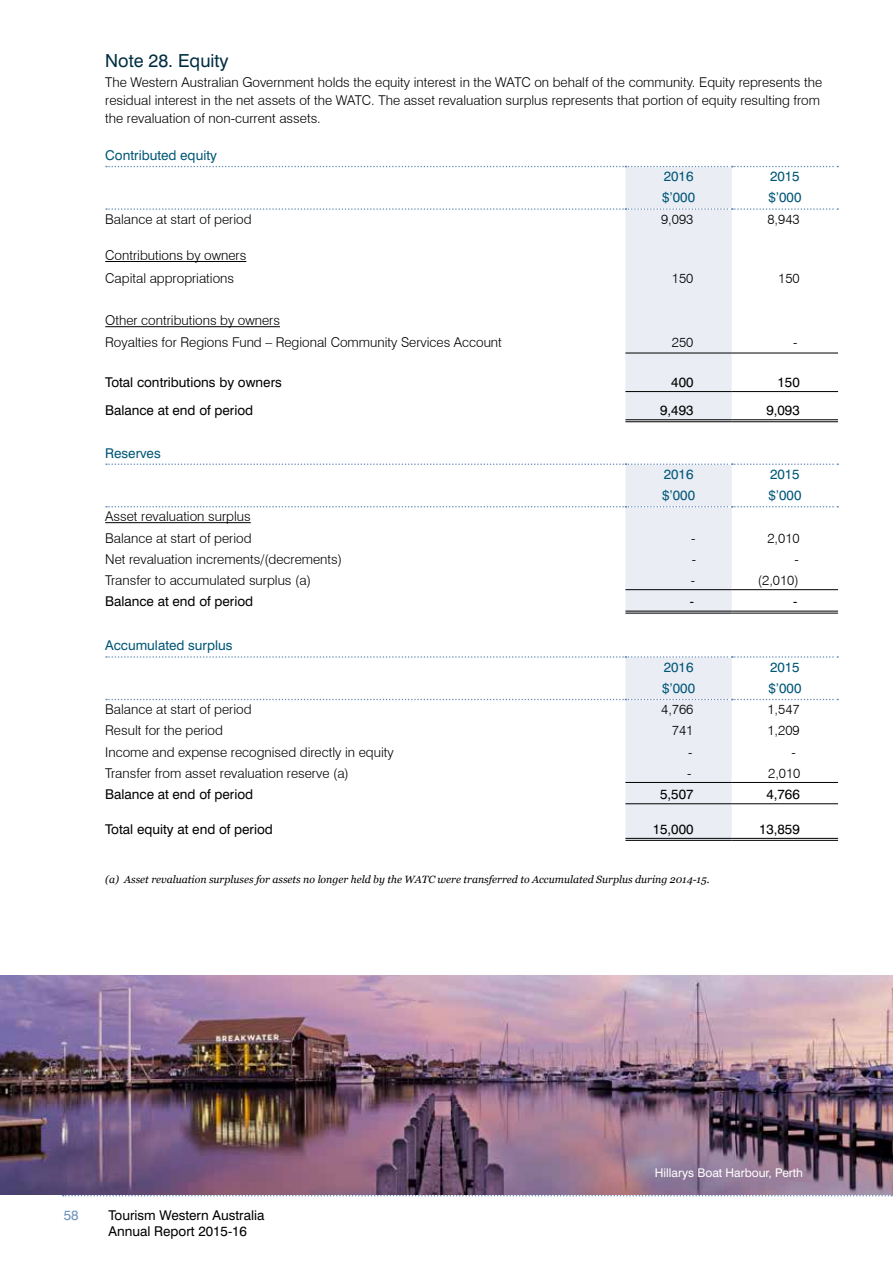
<style>
.page{position:relative;width:893px;height:1263px;background:#fff}
.page>*{position:absolute;margin:0;border:0;box-sizing:border-box;transform-origin:0 0}
.t1{font:18px "Swiss 721 BT";color:#002e41}
.t2{font:300 13.5px/18px "Swiss 721 BT";color:#000}
.t3{font:13.5px/16.2px "Swiss 721 BT";color:#000}
.t4{font:13.5px "Swiss 721 BT";color:#005677}
.t5{font:13.5px "Swiss 721 BT";color:#6e91bc}
.t6{font:12px "Swiss 721 BT";color:#fff}
.t7{font:italic 10.5px "Georgia";color:#000}
</style>
<div class="page">
<svg style="left:63px;top:1195px;width:829px;height:1px"></svg>
<div style="left:625px;top:167px;width:107px;height:41px;background:#eaedf4"></div>
<div style="left:625px;top:210px;width:107px;height:211px;background:#eaedf4"></div>
<svg style="left:105px;top:463px;width:733px;height:377px"></svg>
<svg style="left:106px;top:166px;width:732px;height:1px"></svg>
<svg style="left:106px;top:208px;width:732px;height:2px"></svg>
<svg style="left:106px;top:422px;width:732px;height:236px"></svg>
<svg style="left:106px;top:699px;width:732px;height:1px"></svg>
<hr style="left:625px;top:353px;width:107px;height:1px;background:#000">
<hr style="left:732px;top:353px;width:106px;height:1px;background:#000">
<hr style="left:105px;top:261px;width:141px;height:1px;background:#000">
<hr style="left:105px;top:326px;width:175px;height:1px;background:#000">
<hr style="left:625px;top:391px;width:107px;height:1px;background:#000">
<hr style="left:732px;top:391px;width:106px;height:1px;background:#000">
<hr style="left:625px;top:419px;width:107px;height:1px;background:#000">
<hr style="left:625px;top:421px;width:107px;height:1px;background:#000">
<hr style="left:732px;top:419px;width:106px;height:1px;background:#000">
<hr style="left:732px;top:421px;width:106px;height:1px;background:#000">
<hr style="left:105px;top:522px;width:146px;height:1px;background:#000">
<hr style="left:625px;top:589px;width:107px;height:1px;background:#000">
<hr style="left:732px;top:589px;width:106px;height:1px;background:#000">
<hr style="left:625px;top:611px;width:107px;height:1px;background:#000">
<hr style="left:625px;top:613px;width:107px;height:1px;background:#000">
<hr style="left:732px;top:611px;width:106px;height:1px;background:#000">
<hr style="left:732px;top:613px;width:106px;height:1px;background:#000">
<hr style="left:625px;top:782px;width:107px;height:1px;background:#000">
<hr style="left:732px;top:782px;width:106px;height:1px;background:#000">
<hr style="left:625px;top:803px;width:107px;height:1px;background:#000">
<hr style="left:732px;top:803px;width:106px;height:1px;background:#000">
<hr style="left:625px;top:838px;width:107px;height:1px;background:#000">
<hr style="left:625px;top:840px;width:107px;height:1px;background:#000">
<hr style="left:732px;top:838px;width:106px;height:1px;background:#000">
<hr style="left:732px;top:840px;width:106px;height:1px;background:#000">
<img style="left:0;top:976px;width:893px;height:219px">
<h1 class="t1" style="left:105px;top:50px;width:125px">Note 28. Equity</h1>
<p class="t2" style="left:105px;top:73px;width:718px">The Western Australian Government holds the equity interest in the WATC on behalf of the community. Equity represents the residual interest in the net assets of the WATC. The asset revaluation surplus represents that portion of equity resulting from the revaluation of non-current assets.</p>
<p class="t4" style="left:105px;top:147px;width:113px">Contributed equity</p>
<p class="t4" style="left:664px;top:168px;width:31px">2016</p>
<p class="t4" style="left:770px;top:168px;width:31px">2015</p>
<p class="t4" style="left:662px;top:189px;width:35px">$’000</p>
<p class="t4" style="left:768px;top:189px;width:35px">$’000</p>
<p class="t2" style="left:105px;top:210px;width:148px">Balance at start of period</p>
<p class="t2" style="left:661px;top:210px;width:34px">9,093</p>
<p class="t2" style="left:767px;top:210px;width:34px">8,943</p>
<p class="t2" style="left:105px;top:244px;width:143px;line-height:22.6px">Contributions by owners<br>Capital appropriations</p>
<p class="t2" style="left:672px;top:269px;width:23px">150</p>
<p class="t2" style="left:778px;top:269px;width:23px">150</p>
<p class="t2" style="left:105px;top:310px;width:398px;line-height:21.3px">Other contributions by owners<br>Royalties for Regions Fund – Regional Community Services Account</p>
<p class="t2" style="left:672px;top:333px;width:23px">250</p>
<p class="t2" style="left:793px;top:333px;width:6px">-</p>
<p class="t3" style="left:105px;top:374px;width:178px">Total contributions by owners</p>
<p class="t3" style="left:671px;top:374px;width:24px">400</p>
<p class="t3" style="left:777px;top:374px;width:24px">150</p>
<p class="t3" style="left:105px;top:402px;width:149px">Balance at end of period</p>
<p class="t3" style="left:660px;top:402px;width:35px">9,493</p>
<p class="t3" style="left:766px;top:402px;width:35px">9,093</p>
<p class="t4" style="left:105px;top:444px;width:57px">Reserves</p>
<p class="t4" style="left:664px;top:466px;width:31px">2016</p>
<p class="t4" style="left:770px;top:466px;width:31px">2015</p>
<p class="t4" style="left:662px;top:487px;width:35px">$’000</p>
<p class="t4" style="left:768px;top:487px;width:35px">$’000</p>
<p class="t2" style="left:105px;top:506px;width:148px;line-height:21.3px">Asset revaluation surplus<br>Balance at start of period</p>
<p class="t2" style="left:691px;top:529px;width:6px">-</p>
<p class="t2" style="left:767px;top:529px;width:34px">2,010</p>
<p class="t2" style="left:105px;top:550px;width:238px">Net revaluation increments/(decrements)</p>
<p class="t2" style="left:692px;top:550px;width:6px">-</p>
<p class="t2" style="left:794px;top:550px;width:6px">-</p>
<p class="t2" style="left:105px;top:571px;width:207px">Transfer to accumulated surplus (a)</p>
<p class="t2" style="left:691px;top:571px;width:6px">-</p>
<p class="t2" style="left:758px;top:571px;width:42px">(2,010)</p>
<p class="t3" style="left:105px;top:593px;width:149px">Balance at end of period</p>
<p class="t3" style="left:690px;top:593px;width:6px">-</p>
<p class="t3" style="left:793px;top:593px;width:6px">-</p>
<p class="t4" style="left:105px;top:637px;width:129px">Accumulated surplus</p>
<p class="t4" style="left:664px;top:658px;width:31px">2016</p>
<p class="t4" style="left:770px;top:658px;width:31px">2015</p>
<p class="t4" style="left:662px;top:680px;width:35px">$’000</p>
<p class="t4" style="left:768px;top:680px;width:35px">$’000</p>
<p class="t2" style="left:105px;top:700px;width:148px">Balance at start of period</p>
<p class="t2" style="left:661px;top:700px;width:34px">4,766</p>
<p class="t2" style="left:767px;top:700px;width:34px">1,547</p>
<p class="t2" style="left:105px;top:721px;width:119px">Result for the period</p>
<p class="t2" style="left:672px;top:721px;width:23px">741</p>
<p class="t2" style="left:767px;top:721px;width:34px">1,209</p>
<p class="t2" style="left:105px;top:743px;width:290px">Income and expense recognised directly in equity</p>
<p class="t2" style="left:688px;top:743px;width:6px">-</p>
<p class="t2" style="left:791px;top:743px;width:6px">-</p>
<p class="t2" style="left:105px;top:764px;width:245px">Transfer from asset revaluation reserve (a)</p>
<p class="t2" style="left:687px;top:764px;width:6px">-</p>
<p class="t2" style="left:768px;top:764px;width:34px">2,010</p>
<p class="t3" style="left:105px;top:786px;width:149px">Balance at end of period</p>
<p class="t3" style="left:660px;top:786px;width:35px">5,507</p>
<p class="t3" style="left:766px;top:786px;width:35px">4,766</p>
<p class="t3" style="left:105px;top:821px;width:169px">Total equity at end of period</p>
<p class="t3" style="left:653px;top:820px;width:42px">15,000</p>
<p class="t3" style="left:759px;top:820px;width:42px">13,859</p>
<p class="t7" style="left:105px;top:872px;width:606px">(a) Asset revaluation surpluses for assets no longer held by the WATC were transferred to Accumulated Surplus during 2014-15.</p>
<p class="t5" style="left:64px;top:1207px;width:16px">58</p>
<p class="t3" style="left:108px;top:1207px;width:158px">Tourism Western Australia<br>Annual Report 2015-16</p>
<p class="t6" style="left:655px;top:1165px;width:150px">Hillarys Boat Harbour, Perth</p>
</div>
